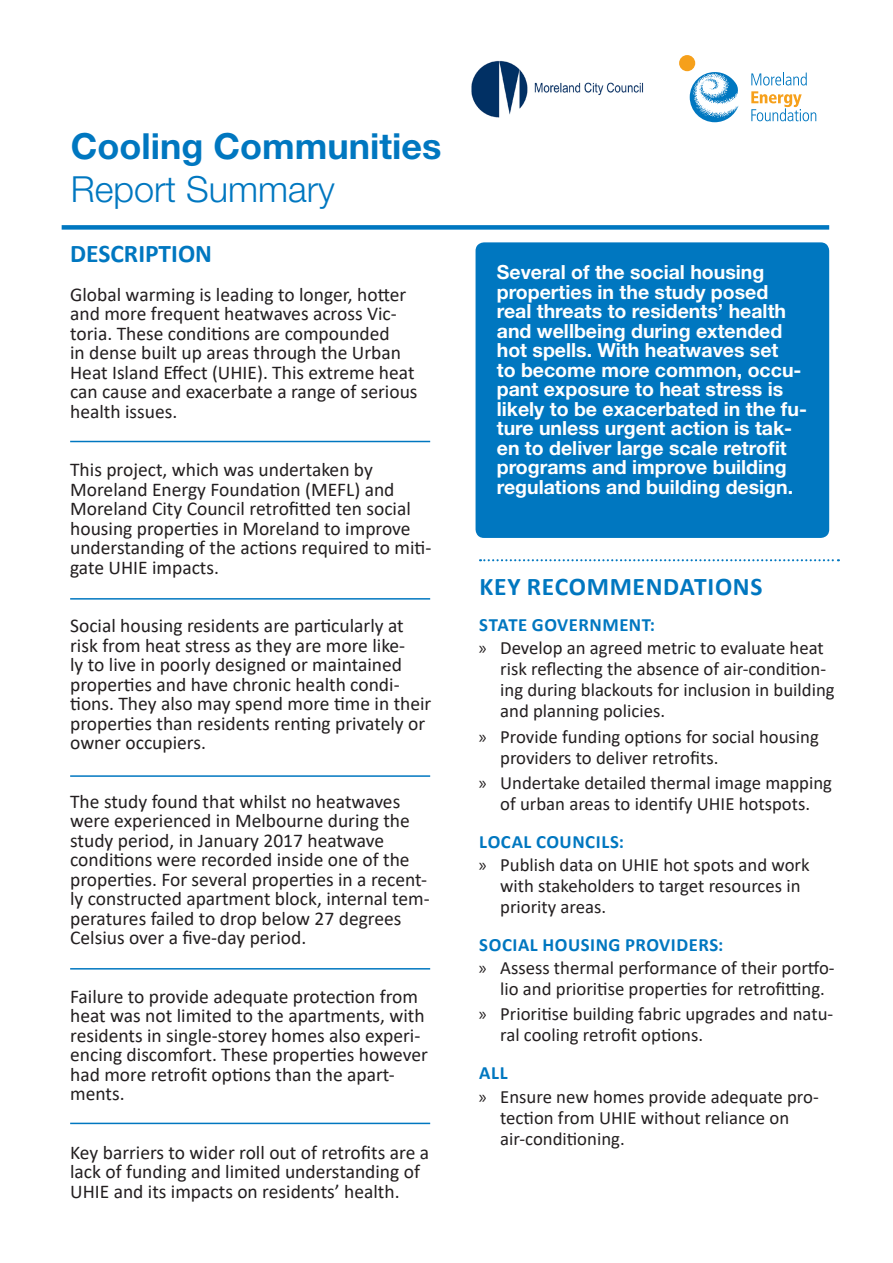
<style>
.page{position:relative;width:893px;height:1263px;background:#fff}
.page>*{position:absolute;margin:0;border:0;box-sizing:border-box;transform-origin:0 0}
.t1{font:700 36px "Helvetica Neue LT Std";color:#0077c0}
.t2{font:300 36px "Helvetica Neue LT Std";color:#0077c0}
.Heading_2_Horizontal{font:700 25.5px "Calibri";letter-spacing:.015em;color:#0077c0}
.t3{font:19.5px/19.5px "Calibri";color:#231f20}
.Highlight_text{font:700 19.5px/19.5px "Helvetica Neue LT Std";color:#fff}
.t4{font:18.75px/21px "Calibri";color:#231f20}
.Heading_3{font:700 18.75px "Calibri";letter-spacing:.03em;color:#0077c0}
.s1{font-family:"Myriad Pro"}
</style>
<div class="page">
<div style="left:62px;top:225px;width:767px;height:5px;background:#0077c0"></div>
<svg style="left:480px;top:559px;width:359px;height:2px"></svg>
<hr style="left:70px;top:441px;width:360px;height:1px;background:#0077c0">
<hr style="left:70px;top:775px;width:360px;height:2px;background:#0077c0">
<div style="left:679px;top:55px;width:16px;height:16px;background:#f6a01b;border-radius:50%"></div>
<svg style="left:751px;top:73px;width:65px;height:48px"></svg>
<svg style="left:690px;top:72px;width:48px;height:50px"></svg>
<div style="left:476px;top:242px;width:353px;height:296px;background:#0077c0;border-radius:9px"></div>
<img style="left:471px;top:60px;width:173px;height:58px">
<hr style="left:70px;top:968px;width:360px;height:1px;background:#0077c0">
<hr style="left:70px;top:1123px;width:360px;height:1px;background:#0077c0">
<hr style="left:70px;top:598px;width:360px;height:2px;background:#0077c0">
<p class="t1" style="left:71px;top:124px;width:372px">Cooling Communities</p>
<p class="t2" style="left:71px;top:168px;width:266px">Report Summary</p>
<p class="Heading_2_Horizontal" style="left:70px;top:235px;width:143px">DESCRIPTION</p>
<p class="t3" style="left:70px;top:284px;width:349px">Global warming is leading to longer, hotter and more frequent heatwaves across Vic&shy;toria. These conditions are compounded<br>in dense built up areas through the Urban Heat Island Effect (UHIE). This extreme heat can cause and exacerbate a range of serious health issues.</p>
<p class="t3" style="left:70px;top:459px;width:363px">This project, which was undertaken by Moreland Energy Foundation (MEFL) and Moreland City Council retrofitted ten social housing properties in Moreland to improve understanding of the actions required to miti&shy;gate UHIE impacts.</p>
<p class="t3" style="left:70px;top:615px;width:363px">Social housing residents are particularly at risk from heat stress as they are more like-<br>ly to live in poorly designed or maintained properties and have chronic health condi&shy;tions. They also may spend more time in their properties than residents renting privately or owner occupiers.</p>
<p class="t3" style="left:70px;top:791px;width:361px">The study found that whilst no heatwaves were experienced in Melbourne during the study period, in January 2017 heatwave conditions were recorded inside one of the properties. For several properties in a recent&shy;ly constructed apartment block, internal tem&shy;peratures failed to drop below 27 degrees Celsius over a five-day period.</p>
<p class="t3" style="left:70px;top:986px;width:359px">Failure to provide adequate protection from heat was not limited to the apartments, with residents in single-storey homes also experi&shy;encing discomfort. These properties however had more retrofit options than the apart&shy;ments.</p>
<p class="t3" style="left:70px;top:1142px;width:360px">Key barriers to wider roll out of retrofits are a lack of funding and limited understanding of<br>UHIE and its impacts on residents’ health.</p>
<p class="Highlight_text" style="left:497px;top:262px;width:312px">Several of the social housing properties in the study posed real threats to residents’ health and wellbeing during extended hot spells. With heatwaves set<br>to become more common, occu&shy;pant exposure to heat stress is likely to be exacerbated in the fu&shy;ture unless urgent action is tak&shy;en to deliver large scale retrofit programs and improve building regulations and building design.</p>
<p class="Heading_2_Horizontal" style="left:479px;top:569px;width:285px">KEY RECOMMENDATIONS</p>
<p class="Heading_3" style="left:479px;top:612px;width:177px">STATE GOVERNMENT:</p>
<p class="t4" style="left:500px;top:637px;width:336px;text-indent:-21px"><span class="s1">»</span> Develop an agreed metric to evaluate heat risk reflecting the absence of air-condition&shy;ing during blackouts for inclusion in building and planning policies.</p>
<p class="t4" style="left:500px;top:725px;width:320px;text-indent:-21px"><span class="s1">»</span> Provide funding options for social housing providers to deliver retrofits.</p>
<p class="t4" style="left:479px;top:772px;width:355px;text-align:center"><span class="s1">»</span> Undertake detailed thermal image mapping of urban areas to identify UHIE hotspots.</p>
<p class="Heading_3" style="left:479px;top:828px;width:146px">LOCAL COUNCILS:</p>
<p class="t4" style="left:500px;top:854px;width:311px;text-indent:-21px"><span class="s1">»</span> Publish data on UHIE hot spots and work with stakeholders to target resources in priority areas.</p>
<p class="Heading_3" style="left:479px;top:931px;width:246px">SOCIAL HOUSING PROVIDERS:</p>
<p class="t4" style="left:500px;top:957px;width:336px;text-indent:-21px"><span class="s1">»</span> Assess thermal performance of their portfo&shy;lio and prioritise properties for retrofitting.</p>
<p class="t4" style="left:500px;top:1003px;width:335px;text-indent:-21px"><span class="s1">»</span> Prioritise building fabric upgrades and natu&shy;ral cooling retrofit options.</p>
<p class="Heading_3" style="left:479px;top:1060px;width:30px">ALL</p>
<p class="t4" style="left:500px;top:1085px;width:320px;text-indent:-21px"><span class="s1">»</span> Ensure new homes provide adequate pro&shy;tection from UHIE without reliance on air-conditioning.</p>
</div>
